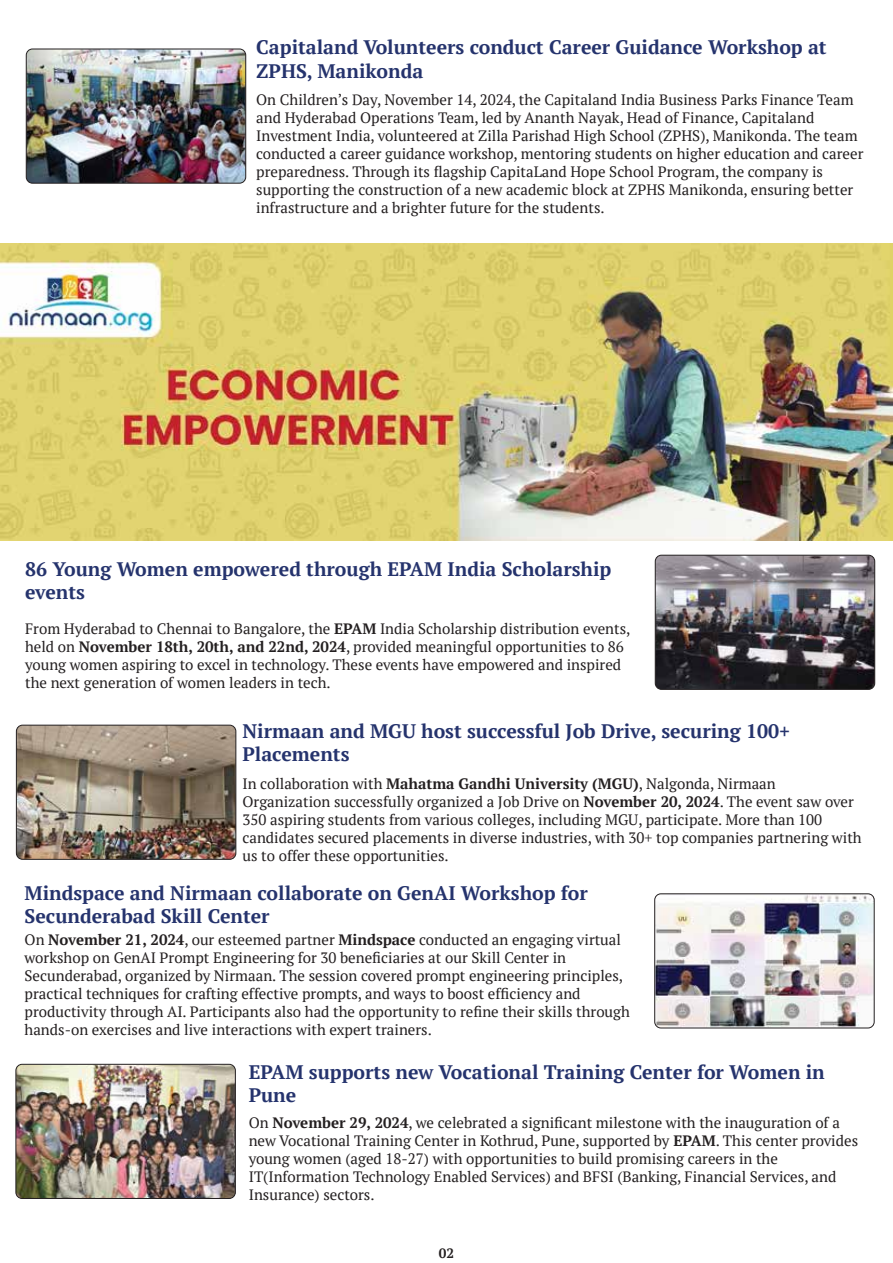
<style>
.page{position:relative;width:893px;height:1263px;background:#fff}
.page>*{position:absolute;margin:0;border:0;box-sizing:border-box;transform-origin:0 0}
.t1{font:700 19.5px/23.4px "PT Serif";color:#25336d}
.t2{font:15px/18px "PT Serif";color:#231f20}
.t3{font:700 13.5px "PT Serif";color:#231f20}
.s1{font-weight:700}
</style>
<div class="page">
<img style="left:656px;top:894px;width:218px;height:134px">
<div style="left:654px;top:893px;width:220px;height:135px;border:1px solid #231f20;border-radius:6px"></div>
<img style="left:0;top:243px;width:893px;height:298px">
<img style="left:26px;top:49px;width:220px;height:133px">
<div style="left:26px;top:49px;width:220px;height:135px;border:1px solid #231f20;border-radius:6px"></div>
<img style="left:655px;top:555px;width:220px;height:133px">
<div style="left:655px;top:555px;width:220px;height:135px;border:1px solid #231f20;border-radius:6px"></div>
<img style="left:16px;top:725px;width:220px;height:133px">
<div style="left:16px;top:725px;width:220px;height:135px;border:1px solid #231f20;border-radius:6px"></div>
<img style="left:16px;top:1064px;width:218px;height:134px">
<div style="left:16px;top:1064px;width:220px;height:135px;border:1px solid #231f20;border-radius:6px"></div>
<h1 class="t1" style="left:256px;top:35px;width:572px">Capitaland Volunteers conduct Career Guidance Workshop at<br>ZPHS, Manikonda</h1>
<p class="t2" style="left:256px;top:91px;width:609px">On Children’s Day, November 14, 2024, the Capitaland India Business Parks Finance Team and Hyderabad Operations Team, led by Ananth Nayak, Head of Finance, Capitaland Investment India, volunteered at Zilla Parishad High School (ZPHS), Manikonda. The team conducted a career guidance workshop, mentoring students on higher education and career preparedness. Through its flagship CapitaLand Hope School Program, the company is supporting the construction of a new academic block at ZPHS Manikonda, ensuring better infrastructure and a brighter future for the students.</p>
<h1 class="t1" style="left:25px;top:557px;width:588px">86 Young Women empowered through EPAM India Scholarship events</h1>
<p class="t2" style="left:25px;top:619px;width:607px">From Hyderabad to Chennai to Bangalore, the <span class="s1">EPAM</span> India Scholarship distribution events, held on <span class="s1">November 18th, 20th, and 22nd, 2024</span>, provided meaningful opportunities to 86 young women aspiring to excel in technology. These events have empowered and inspired the next generation of women leaders in tech.</p>
<h1 class="t1" style="left:242px;top:719px;width:549px">Nirmaan and MGU host successful Job Drive, securing 100+<br>Placements</h1>
<p class="t2" style="left:242px;top:775px;width:621px">In collaboration with <span class="s1">Mahatma Gandhi University (MGU)</span>, Nalgonda, Nirmaan Organization successfully organized a Job Drive on <span class="s1">November 20, 2024</span>. The event saw over 350 aspiring students from various colleges, including MGU, participate. More than 100 candidates secured placements in diverse industries, with 30+ top companies partnering with us to offer these opportunities.</p>
<h1 class="t1" style="left:25px;top:881px;width:565px">Mindspace and Nirmaan collaborate on GenAI Workshop for<br>Secunderabad Skill Center</h1>
<p class="t2" style="left:25px;top:930px;width:607px">On <span class="s1">November 21, 2024</span>, our esteemed partner <span class="s1">Mindspace</span> conducted an engaging virtual workshop on GenAI Prompt Engineering for 30 beneficiaries at our Skill Center in Secunderabad, organized by Nirmaan. The session covered prompt engineering principles, practical techniques for crafting effective prompts, and ways to boost efficiency and productivity through AI. Participants also had the opportunity to refine their skills through hands-on exercises and live interactions with expert trainers.</p>
<h1 class="t1" style="left:249px;top:1060px;width:578px">EPAM supports new Vocational Training Center for Women in<br>Pune</h1>
<p class="t2" style="left:249px;top:1114px;width:611px">On <span class="s1">November 29, 2024</span>, we celebrated a significant milestone with the inauguration of a new Vocational Training Center in Kothrud, Pune, supported by <span class="s1">EPAM</span>. This center provides young women (aged 18-27) with opportunities to build promising careers in the IT(Information Technology Enabled Services) and BFSI (Banking, Financial Services, and Insurance) sectors.</p>
<p class="t3" style="left:439px;top:1244px;width:17px">02</p>
</div>
